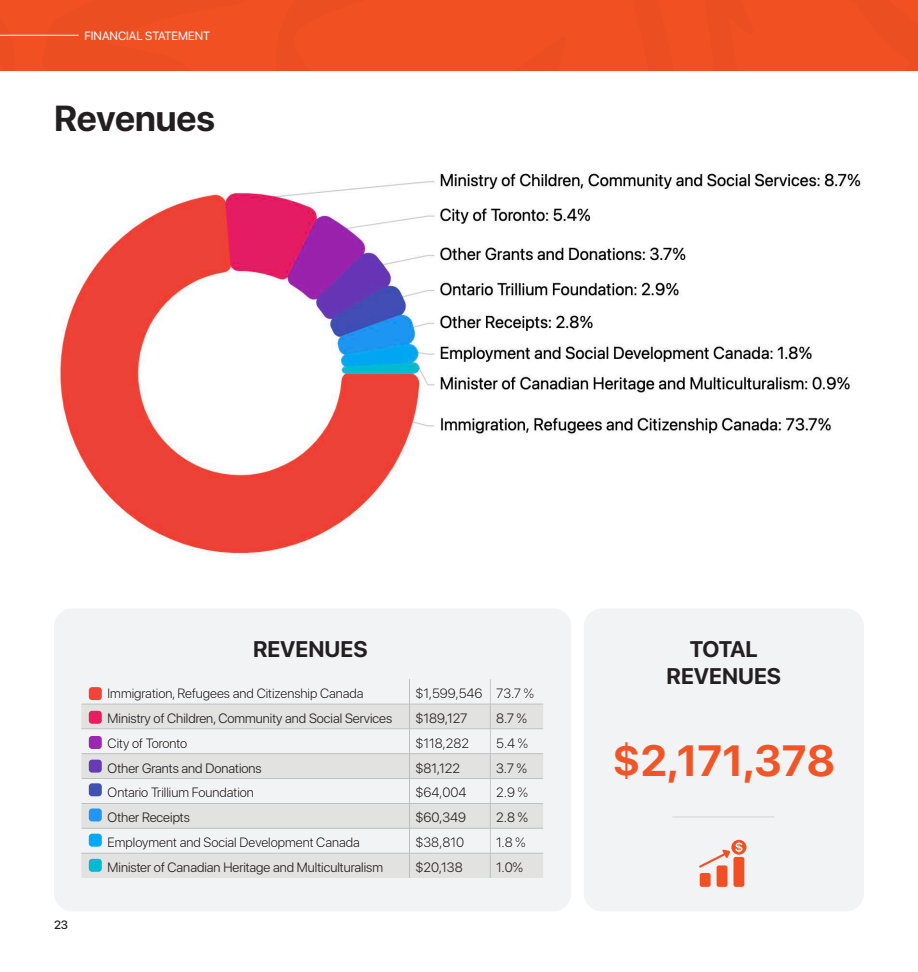
<style>
.page{position:relative;width:918px;height:972px;background:#fff}
.page>*{position:absolute;margin:0;border:0;box-sizing:border-box;transform-origin:0 0}
.Body{font:700 43.5px "SF Pro Display";color:#f15426}
.Header_1-1{font:700 36px "SF Pro Display";color:#231f20}
.Body-2{font:700 22.5px/27px "SF Pro Display";color:#231f20;text-align:center}
.t1{font:300 13.5px "SF Pro Display";color:#231f20}
.Top_Page_Head{font:12px "SF Pro Display";color:#fff}
.Body-3{font:500 12px "SF Pro Display";color:#231f20}
</style>
<div class="page">
<div style="left:0;top:0;width:918px;height:70px;background:#f15022"></div>
<hr style="left:0;top:35px;width:78px;height:1px;background:#fff">
<img style="left:54px;top:173px;width:807px;height:383px">
<div style="left:54px;top:608px;width:517px;height:303px;background:#f2f3f4;border-radius:18px"></div>
<svg style="left:81px;top:687px;width:462px;height:17px"></svg>
<svg style="left:81px;top:705px;width:462px;height:173px;fill:#e2e2e1"></svg>
<hr style="left:81px;top:704px;width:328px;height:1px;background:#bcbdc0">
<hr style="left:409px;top:704px;width:81px;height:1px;background:#bcbdc0">
<hr style="left:490px;top:704px;width:53px;height:1px;background:#bcbdc0">
<hr style="left:81px;top:729px;width:328px;height:1px;background:#bcbdc0">
<hr style="left:409px;top:729px;width:81px;height:1px;background:#bcbdc0">
<hr style="left:490px;top:729px;width:53px;height:1px;background:#bcbdc0">
<hr style="left:81px;top:753px;width:328px;height:1px;background:#bcbdc0">
<hr style="left:409px;top:753px;width:81px;height:1px;background:#bcbdc0">
<hr style="left:490px;top:753px;width:53px;height:1px;background:#bcbdc0">
<hr style="left:81px;top:778px;width:328px;height:1px;background:#bcbdc0">
<hr style="left:409px;top:778px;width:81px;height:1px;background:#bcbdc0">
<hr style="left:490px;top:778px;width:53px;height:1px;background:#bcbdc0">
<hr style="left:81px;top:803px;width:328px;height:1px;background:#bcbdc0">
<hr style="left:409px;top:803px;width:81px;height:1px;background:#bcbdc0">
<hr style="left:490px;top:803px;width:53px;height:1px;background:#bcbdc0">
<hr style="left:81px;top:828px;width:328px;height:1px;background:#bcbdc0">
<hr style="left:409px;top:828px;width:81px;height:1px;background:#bcbdc0">
<hr style="left:490px;top:828px;width:53px;height:1px;background:#bcbdc0">
<hr style="left:81px;top:853px;width:328px;height:1px;background:#bcbdc0">
<hr style="left:409px;top:853px;width:81px;height:1px;background:#bcbdc0">
<svg style="left:409px;top:679px;width:1px;height:199px"></svg>
<hr style="left:490px;top:853px;width:53px;height:1px;background:#bcbdc0">
<svg style="left:490px;top:679px;width:1px;height:199px"></svg>
<div style="left:89px;top:687px;width:13px;height:13px;background:#f44236;border-radius:3px"></div>
<div style="left:89px;top:711px;width:13px;height:13px;background:#e91d62;border-radius:3px"></div>
<div style="left:89px;top:736px;width:13px;height:13px;background:#9c26b0;border-radius:3px"></div>
<div style="left:89px;top:760px;width:13px;height:13px;background:#673bb7;border-radius:3px"></div>
<div style="left:89px;top:783px;width:13px;height:13px;background:#4150b5;border-radius:3px"></div>
<div style="left:89px;top:808px;width:13px;height:13px;background:#2196f3;border-radius:3px"></div>
<div style="left:89px;top:834px;width:13px;height:13px;background:#02aaf5;border-radius:3px"></div>
<div style="left:89px;top:859px;width:13px;height:13px;background:#00bbd4;border-radius:3px"></div>
<div style="left:584px;top:608px;width:280px;height:303px;background:#f2f3f4;border-radius:18px"></div>
<hr style="left:673px;top:817px;width:101px;height:1px;background:#d1d2d4">
<div style="left:700px;top:873px;width:11px;height:14px;background:#f05123;border-radius:2px"></div>
<div style="left:717px;top:865px;width:10px;height:22px;background:#f05123;border-radius:2px"></div>
<div style="left:733px;top:857px;width:11px;height:30px;background:#f05123;border-radius:2px"></div>
<svg style="left:699px;top:840px;width:48px;height:28px"></svg>
<p class="Top_Page_Head" style="left:85px;top:29px;width:127px">FINANCIAL STATEMENT</p>
<p class="Header_1-1" style="left:54px;top:98px;width:163px">Revenues</p>
<p class="Body-3" style="left:54px;top:918px;width:16px">23</p>
<p class="Body-2" style="left:253px;top:636px;width:116px">REVENUES</p>
<p class="t1" style="left:108px;top:685px;width:257px">Immigration, Refugees and Citizenship Canada</p>
<p class="t1" style="left:415px;top:685px;width:120px">$1,599,546 73.7 %</p>
<p class="t1" style="left:108px;top:710px;width:286px">Ministry of Children, Community and Social Services</p>
<p class="t1" style="left:415px;top:710px;width:54px">$189,127</p>
<p class="t1" style="left:496px;top:710px;width:32px">8.7 %</p>
<p class="t1" style="left:108px;top:735px;width:81px">City of Toronto</p>
<p class="t1" style="left:415px;top:735px;width:55px">$118,282</p>
<p class="t1" style="left:496px;top:735px;width:33px">5.4 %</p>
<p class="t1" style="left:108px;top:760px;width:156px">Other Grants and Donations</p>
<p class="t1" style="left:415px;top:760px;width:46px">$81,122</p>
<p class="t1" style="left:496px;top:760px;width:32px">3.7 %</p>
<p class="t1" style="left:108px;top:785px;width:148px">Ontario Trillium Foundation</p>
<p class="t1" style="left:415px;top:785px;width:53px">$64,004</p>
<p class="t1" style="left:496px;top:785px;width:33px">2.9 %</p>
<p class="t1" style="left:108px;top:810px;width:84px">Other Receipts</p>
<p class="t1" style="left:415px;top:810px;width:52px">$60,349</p>
<p class="t1" style="left:496px;top:810px;width:33px">2.8 %</p>
<p class="t1" style="left:108px;top:835px;width:254px">Employment and Social Development Canada</p>
<p class="t1" style="left:415px;top:835px;width:50px">$38,810</p>
<p class="t1" style="left:496px;top:835px;width:31px">1.8 %</p>
<p class="t1" style="left:108px;top:859px;width:277px">Minister of Canadian Heritage and Multiculturalism</p>
<p class="t1" style="left:415px;top:859px;width:49px">$20,138</p>
<p class="t1" style="left:496px;top:859px;width:28px">1.0%</p>
<p class="Body-2" style="left:667px;top:636px;width:116px">TOTAL<br>REVENUES</p>
<p class="Body" style="left:613px;top:736px;width:224px">$2,171,378</p>
</div>
